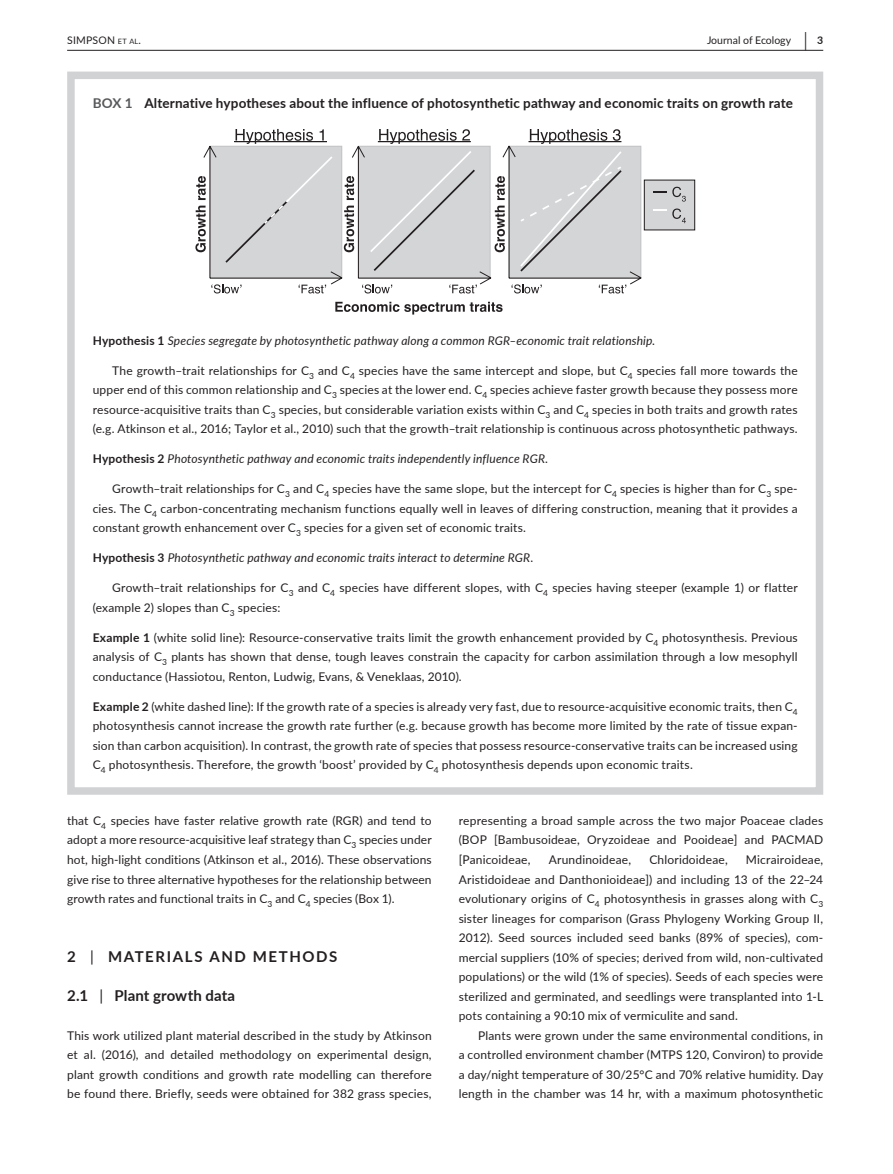
<style>
.page{position:relative;width:893px;height:1174px;background:#fff}
.page>*{position:absolute;margin:0;border:0;box-sizing:border-box;transform-origin:0 0}
.t1{font:700 19.5px "Lato";color:#231f20;scale:.48 1}
.t2{font:700 15px "Lato";letter-spacing:.1em;color:#231f20}
.t3{font:700 15px "Lato";letter-spacing:.005em;color:#231f20}
.t4{font:700 13.5px "Lato";letter-spacing:.01em;color:#231f20}
.t5{font:12px/19.5px "Lato";letter-spacing:.015em;color:#231f20;text-align:justify}
.t6{font:italic 12px "Lato";letter-spacing:.01em;color:#231f20}
.t7{font:10.5px "Lato";color:#231f20}
.t8{font:10.5px "Lato";letter-spacing:.015em;color:#231f20}
.t9{font:700 10.5px "Lato";color:#231f20}
.s1{font-size:7.35px}
.s2{color:#57585a}
.s3{font-weight:700;font-style:normal}
.s4{font-weight:700}
.s5{font-weight:400}
</style>
<div class="page">
<hr style="left:67px;top:50px;width:756px;height:1px;background:#231f20">
<div style="left:67px;top:72px;width:756px;height:722px;border:8px solid #d1d2d4"></div>
<svg style="left:335px;top:302px;width:168px;height:12px"></svg>
<svg style="left:195px;top:129px;width:500px;height:164px"></svg>
<h1 class="t1" style="left:804px;top:32px;width:7px">|</h1>
<p class="t8" style="left:67px;top:35px;width:75px">SIMPSON <span class="s1">et al</span>.</p>
<p class="t7" style="left:707px;top:36px;width:86px">Journal of Ecology</p>
<p class="t9" style="left:817px;top:33px;width:8px">3</p>
<p class="t4" style="left:93px;top:93px;width:702px"><span class="s2">BOX 1</span> Alternative hypotheses about the influence of photosynthetic pathway and economic traits on growth rate</p>
<p class="t6" style="left:93px;top:336px;width:564px"><span class="s3">Hypothesis 1</span> Species segregate by photosynthetic pathway along a common RGR–economic trait relationship.</p>
<p class="t5" style="left:93px;top:360px;width:707px;text-indent:20px">The growth–trait relationships for C<sub>3</sub> and C<sub>4</sub> species have the same intercept and slope, but C<sub>4</sub> species fall more towards the upper end of this common relationship and C<sub>3</sub> species at the lower end. C<sub>4</sub> species achieve faster growth because they possess more resource-acquisitive traits than C<sub>3</sub> species, but considerable variation exists within C<sub>3</sub> and C<sub>4</sub> species in both traits and growth rates (e.g. Atkinson et al., 2016; Taylor et al., 2010) such that the growth–trait relationship is continuous across photosynthetic pathways.</p>
<p class="t6" style="left:93px;top:454px;width:457px"><span class="s3">Hypothesis 2</span> Photosynthetic pathway and economic traits independently influence RGR.</p>
<p class="t5" style="left:93px;top:478px;width:707px;text-indent:20px">Growth–trait relationships for C<sub>3</sub> and C<sub>4</sub> species have the same slope, but the intercept for C<sub>4</sub> species is higher than for C<sub>3</sub> spe&shy;cies. The C<sub>4</sub> carbon-concentrating mechanism functions equally well in leaves of differing construction, meaning that it provides a constant growth enhancement over C<sub>3</sub> species for a given set of economic traits.</p>
<p class="t6" style="left:93px;top:553px;width:442px"><span class="s3">Hypothesis 3</span> Photosynthetic pathway and economic traits interact to determine RGR.</p>
<p class="t5" style="left:93px;top:577px;width:706px;text-indent:19px">Growth–trait relationships for C<sub>3</sub> and C<sub>4</sub> species have different slopes, with C<sub>4</sub> species having steeper (example 1) or flatter (example 2) slopes than C<sub>3</sub> species:</p>
<p class="t5" style="left:93px;top:627px;width:707px"><span class="s4">Example 1</span> (white solid line): Resource-conservative traits limit the growth enhancement provided by C<sub>4</sub> photosynthesis. Previous analysis of C<sub>3</sub> plants has shown that dense, tough leaves constrain the capacity for carbon assimilation through a low mesophyll conductance (Hassiotou, Renton, Ludwig, Evans, &amp; Veneklaas, 2010).</p>
<p class="t5" style="left:93px;top:696px;width:707px"><span class="s4">Example 2</span> (white dashed line): If the growth rate of a species is already very fast, due to resource-acquisitive economic traits, then C<sub>4 </sub>photosynthesis cannot increase the growth rate further (e.g. because growth has become more limited by the rate of tissue expan&shy;sion than carbon acquisition). In contrast, the growth rate of species that possess resource-conservative traits can be increased using C<sub>4</sub> photosynthesis. Therefore, the growth ‘boost’ provided by C<sub>4</sub> photosynthesis depends upon economic traits.</p>
<p class="t5" style="left:67px;top:810px;width:366px">that C<sub>4</sub> species have faster relative growth rate (RGR) and tend to adopt a more resource-acquisitive leaf strategy than C<sub>3</sub> species under hot, high-light conditions (Atkinson et al., 2016). These observations give rise to three alternative hypotheses for the relationship between growth rates and functional traits in C<sub>3</sub> and C<sub>4</sub> species (Box 1).</p>
<p class="t2" style="left:67px;top:945px;width:272px">2 <span class="s5">|</span> MATERIALS AND METHODS</p>
<p class="t3" style="left:67px;top:984px;width:169px">2.1 <span class="s5">|</span> Plant growth data</p>
<p class="t5" style="left:67px;top:1025px;width:366px">This work utilized plant material described in the study by Atkinson et al. (2016), and detailed methodology on experimental design, plant growth conditions and growth rate modelling can therefore be found there. Briefly, seeds were obtained for 382 grass species,</p>
<p class="t5" style="left:459px;top:810px;width:366px">representing a broad sample across the two major Poaceae clades (BOP [Bambusoideae, Oryzoideae and Pooideae] and PACMAD [Panicoideae,</p>
<p class="t5" style="left:459px;top:849px;width:366px;text-indent:287px">Micrairoideae, Aristidoideae and Danthonioideae]) and including 13 of the 22–24 evolutionary origins of C<sub>4</sub> photosynthesis in grasses along with C<sub>3 </sub>sister lineages for comparison (Grass Phylogeny Working Group II, 2012). Seed sources included seed banks (89% of species), com&shy;mercial suppliers (10% of species; derived from wild, non-cultivated populations) or the wild (1% of species). Seeds of each species were sterilized and germinated, and seedlings were transplanted into 1-L pots containing a 90:10 mix of vermiculite and sand.</p>
<p class="t5" style="left:459px;top:1025px;width:366px;text-indent:20px">Plants were grown under the same environmental conditions, in a controlled environment chamber (MTPS 120, Conviron) to provide a day/night temperature of 30/25°C and 70% relative humidity. Day length in the chamber was 14 hr, with a maximum photosynthetic</p>
<p class="t5" style="left:549px;top:849px;width:84px">Arundinoideae,</p>
<p class="t5" style="left:649px;top:849px;width:80px">Chloridoideae,</p>
</div>
